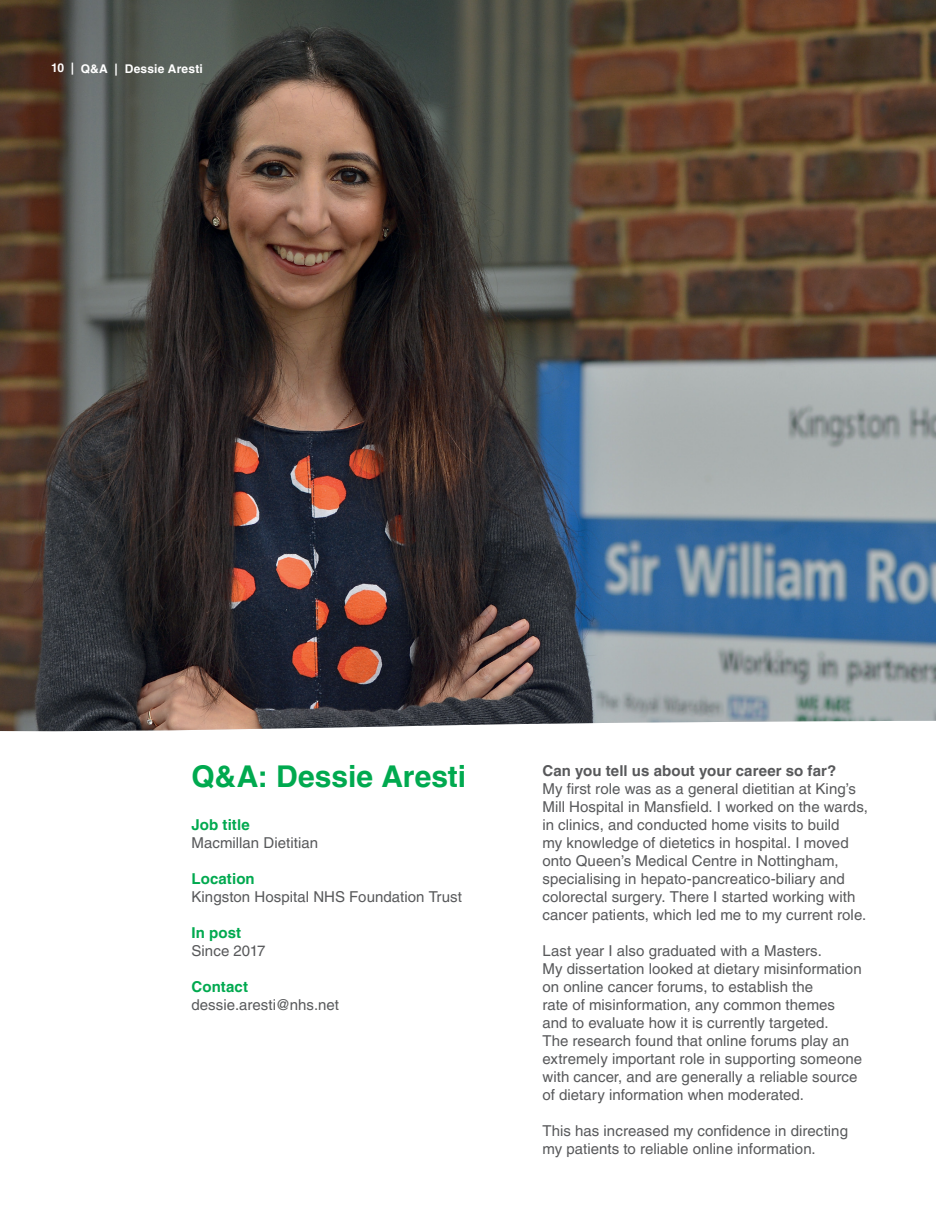
<style>
.page{position:relative;width:936px;height:1212px;background:#fff}
.page>*{position:absolute;margin:0;border:0;box-sizing:border-box;transform-origin:0 0}
.t1{font:700 30px "Helvetica LT Pro";color:#00a94f}
.t2{font:15px/18px "Helvetica LT Pro";letter-spacing:.005em;color:#58595b}
.t3{font:700 15px "Helvetica LT Pro";letter-spacing:.005em;color:#58595b}
.t4{font:700 15px "Helvetica LT Pro";letter-spacing:.01em;color:#00a94f}
.t5{font:700 12px "Helvetica LT Pro";letter-spacing:.02em;color:#fff}
</style>
<div class="page">
<img style="left:0;top:0;width:935px;height:732px">
<p class="t5" style="left:51px;top:61px;width:153px">10 | Q&amp;A | Dessie Aresti</p>
<h1 class="t1" style="left:191px;top:758px;width:276px">Q&amp;A: Dessie Aresti</h1>
<p class="t4" style="left:191px;top:815px;width:60px">Job title</p>
<p class="t2" style="left:191px;top:833px;width:128px">Macmillan Dietitian</p>
<p class="t4" style="left:191px;top:869px;width:65px">Location</p>
<p class="t2" style="left:191px;top:887px;width:272px">Kingston Hospital NHS Foundation Trust</p>
<p class="t4" style="left:191px;top:923px;width:51px">In post</p>
<p class="t2" style="left:191px;top:941px;width:76px">Since 2017</p>
<p class="t4" style="left:191px;top:977px;width:58px">Contact</p>
<p class="t2" style="left:191px;top:995px;width:149px">dessie.aresti@nhs.net</p>
<p class="t3" style="left:542px;top:761px;width:295px">Can you tell us about your career so far?</p>
<p class="t2" style="left:542px;top:779px;width:327px">My first role was as a general dietitian at King’s Mill Hospital in Mansfield. I worked on the wards, in clinics, and conducted home visits to build<br>my knowledge of dietetics in hospital. I moved onto Queen’s Medical Centre in Nottingham, specialising in hepato-pancreatico-biliary and colorectal surgery. There I started working with cancer patients, which led me to my current role.</p>
<p class="t2" style="left:542px;top:941px;width:321px">Last year I also graduated with a Masters.<br>My dissertation looked at dietary misinformation on online cancer forums, to establish the<br>rate of misinformation, any common themes and to evaluate how it is currently targeted.<br>The research found that online forums play an extremely important role in supporting someone with cancer, and are generally a reliable source of dietary information when moderated.</p>
<p class="t2" style="left:542px;top:1121px;width:307px">This has increased my confidence in directing my patients to reliable online information.</p>
</div>
